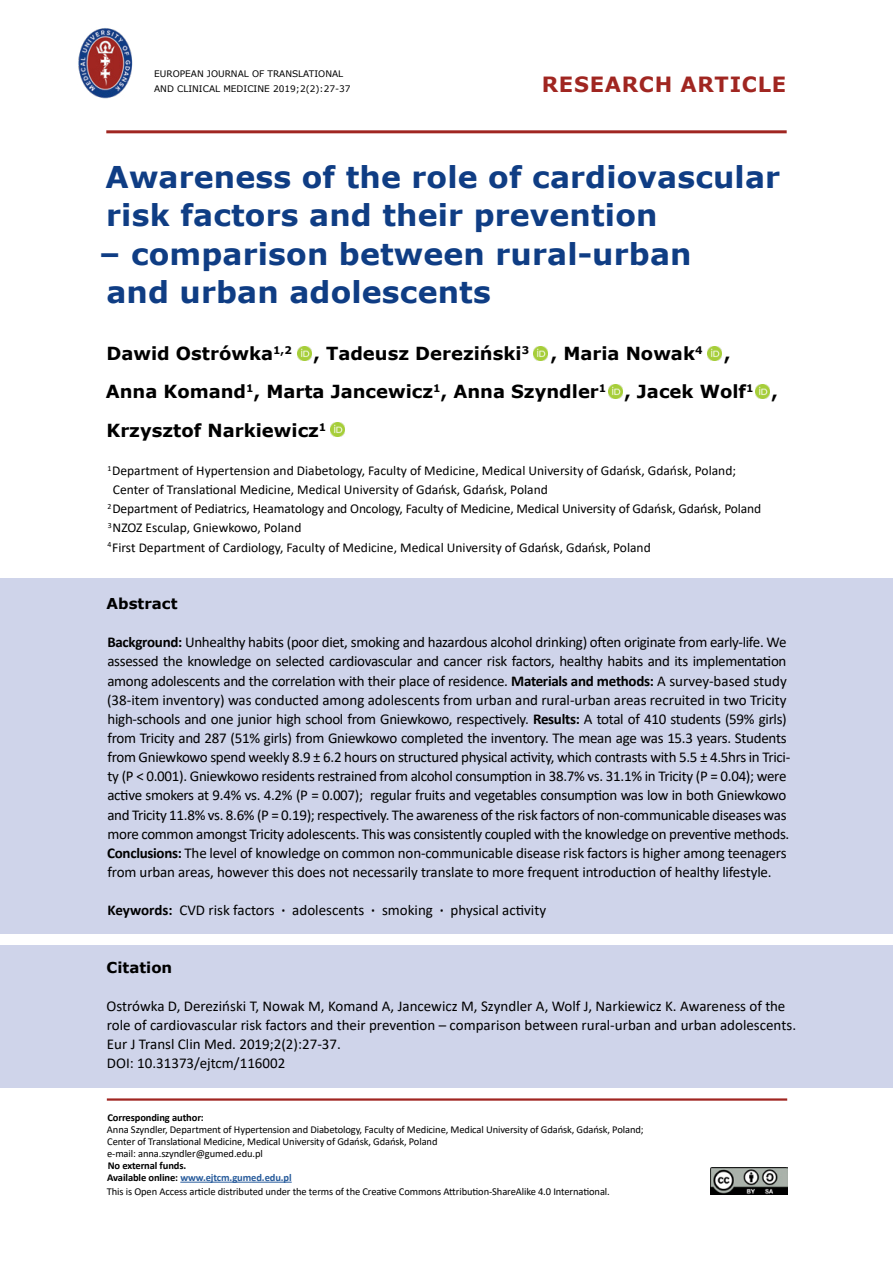
<style>
.page{position:relative;width:893px;height:1263px;background:#fff}
.page>*{position:absolute;margin:0;border:0;box-sizing:border-box;transform-origin:0 0}
.t1{font:700 30px/38.2px "Verdana";letter-spacing:.005em;color:#0f3d84}
.t2{font:700 21px "Verdana";letter-spacing:.035em;color:#a02621}
.t3{font:700 18px/38.2px "Verdana";color:#000}
.t4{font:15px/19.2px "Calibri";letter-spacing:-.02em;color:#000}
.t5{font:15px/19.2px "Calibri";color:#000}
.t6{font:700 15px "Verdana";color:#000}
.t7{font:13.5px "Calibri";color:#000}
.t8{font:10.5px/12px "Calibri";letter-spacing:-.01em;color:#000}
.t9{font:700 10.5px/12px "Calibri";letter-spacing:-.01em;color:#000}
.t10{font:9px/15px "Verdana";color:#000}
.s1{font-weight:700}
.s2{color:#275b9b}
</style>
<div class="page">
<div style="left:0;top:578px;width:893px;height:356px;background:#cfd4ea"></div>
<hr style="left:107px;top:1098px;width:680px;height:3px;background:#a02621">
<hr style="left:106px;top:130px;width:681px;height:3px;background:#a02621">
<div style="left:0;top:945px;width:893px;height:142px;background:#cfd4ea"></div>
<hr style="left:180px;top:1182px;width:112px;height:1px;background:#275b9b">
<img style="left:710px;top:1168px;width:77px;height:27px">
<img style="left:297px;top:346px;width:14px;height:14px">
<img style="left:78px;top:28px;width:55px;height:71px">
<img style="left:708px;top:346px;width:14px;height:14px">
<img style="left:534px;top:346px;width:14px;height:14px">
<img style="left:608px;top:384px;width:14px;height:14px">
<img style="left:756px;top:384px;width:14px;height:14px">
<img style="left:331px;top:423px;width:14px;height:14px">
<p class="t10" style="left:154px;top:66px;width:198px">EUROPEAN JOURNAL OF TRANSLATIONAL<br>AND CLINICAL MEDICINE 2019;2(2):27-37</p>
<h2 class="t2" style="left:542px;top:70px;width:246px">RESEARCH ARTICLE</h2>
<h1 class="t1" style="left:106px;top:157px;width:676px">Awareness of the role of cardiovascular risk factors and their prevention</h1>
<h1 class="t1" style="left:99px;top:234px;width:594px">– comparison between rural-urban and urban adolescents</h1>
<p class="t3" style="left:106px;top:334px;width:674px">Dawid Ostrówka<sup>1,2</sup> , Tadeusz Dereziński<sup>3</sup> , Maria Nowak<sup>4</sup> ,<br>Anna Komand<sup>1</sup>, Marta Jancewicz<sup>1</sup>, Anna Szyndler<sup>1</sup> , Jacek Wolf<sup>1</sup> ,<br>Krzysztof Narkiewicz<sup>1</sup></p>
<p class="t7" style="left:107px;top:461px;width:630px"><sup>1</sup>Department of Hypertension and Diabetology, Faculty of Medicine, Medical University of Gdańsk, Gdańsk, Poland;</p>
<p class="t7" style="left:113px;top:480px;width:436px">Center of Translational Medicine, Medical University of Gdańsk, Gdańsk, Poland</p>
<p class="t7" style="left:108px;top:499px;width:655px"><sup>2</sup>Department of Pediatrics, Heamatology and Oncology, Faculty of Medicine, Medical University of Gdańsk, Gdańsk, Poland</p>
<p class="t7" style="left:108px;top:518px;width:195px"><sup>3</sup>NZOZ Esculap, Gniewkowo, Poland</p>
<p class="t7" style="left:107px;top:538px;width:545px"><sup>4</sup>First Department of Cardiology, Faculty of Medicine, Medical University of Gdańsk, Gdańsk, Poland</p>
<p class="t6" style="left:107px;top:593px;width:72px">Abstract</p>
<p class="t4" style="left:107px;top:632px;width:685px"><span class="s1">Background:</span> Unhealthy habits (poor diet, smoking and hazardous alcohol drinking) often originate from early-life. We assessed the knowledge on selected cardiovascular and cancer risk factors, healthy habits and its implementation among adolescents and the correlation with their place of residence. <span class="s1">Materials and methods:</span> A survey-based study (38-item inventory) was conducted among adolescents from urban and rural-urban areas recruited in two Tricity high-schools and one junior high school from Gniewkowo, respectively. <span class="s1">Results:</span> A total of 410 students (59% girls) from Tricity and 287 (51% girls) from Gniewkowo completed the inventory. The mean age was 15.3 years. Students from Gniewkowo spend weekly 8.9 ± 6.2 hours on structured physical activity, which contrasts with 5.5 ± 4.5hrs in Trici&shy;ty (P &lt; 0.001). Gniewkowo residents restrained from alcohol consumption in 38.7% vs. 31.1% in Tricity (P = 0.04); were active smokers at 9.4% vs. 4.2% (P = 0.007); regular fruits and vegetables consumption was low in both Gniewkowo and Tricity 11.8% vs. 8.6% (P = 0.19); respectively. The awareness of the risk factors of non-communicable diseases was more common amongst Tricity adolescents. This was consistently coupled with the knowledge on preventive methods.<br><span class="s1">Conclusions:</span> The level of knowledge on common non-communicable disease risk factors is higher among teenagers from urban areas, however this does not necessarily translate to more frequent introduction of healthy lifestyle.</p>
<p class="t5" style="left:108px;top:900px;width:440px"><span class="s1">Keywords:</span> CVD risk factors <span class="s1">·</span> adolescents <span class="s1">·</span> smoking <span class="s1">·</span> physical activity</p>
<p class="t6" style="left:107px;top:956px;width:67px">Citation</p>
<p class="t5" style="left:107px;top:996px;width:691px">Ostrówka D, Dereziński T, Nowak M, Komand A, Jancewicz M, Szyndler A, Wolf J, Narkiewicz K. Awareness of the role of cardiovascular risk factors and their prevention – comparison between rural-urban and urban adolescents.<br>Eur J Transl Clin Med. 2019;2(2):27-37.<br>DOI: 10.31373/ejtcm/116002</p>
<p class="t9" style="left:107px;top:1111px;width:98px">Corresponding author:</p>
<p class="t8" style="left:107px;top:1123px;width:538px">Anna Szyndler, Department of Hypertension and Diabetology, Faculty of Medicine, Medical University of Gdańsk, Gdańsk, Poland;<br>Center of Translational Medicine, Medical University of Gdańsk, Gdańsk, Poland<br>e-mail: anna.szyndler@gumed.edu.pl</p>
<p class="t9" style="left:107px;top:1159px;width:186px">No external funds.<br>Available online: <span class="s2">www.ejtcm.gumed.edu.pl</span></p>
<p class="t8" style="left:107px;top:1185px;width:504px">This is Open Access article distributed under the terms of the Creative Commons Attribution-ShareAlike 4.0 International.</p>
</div>
